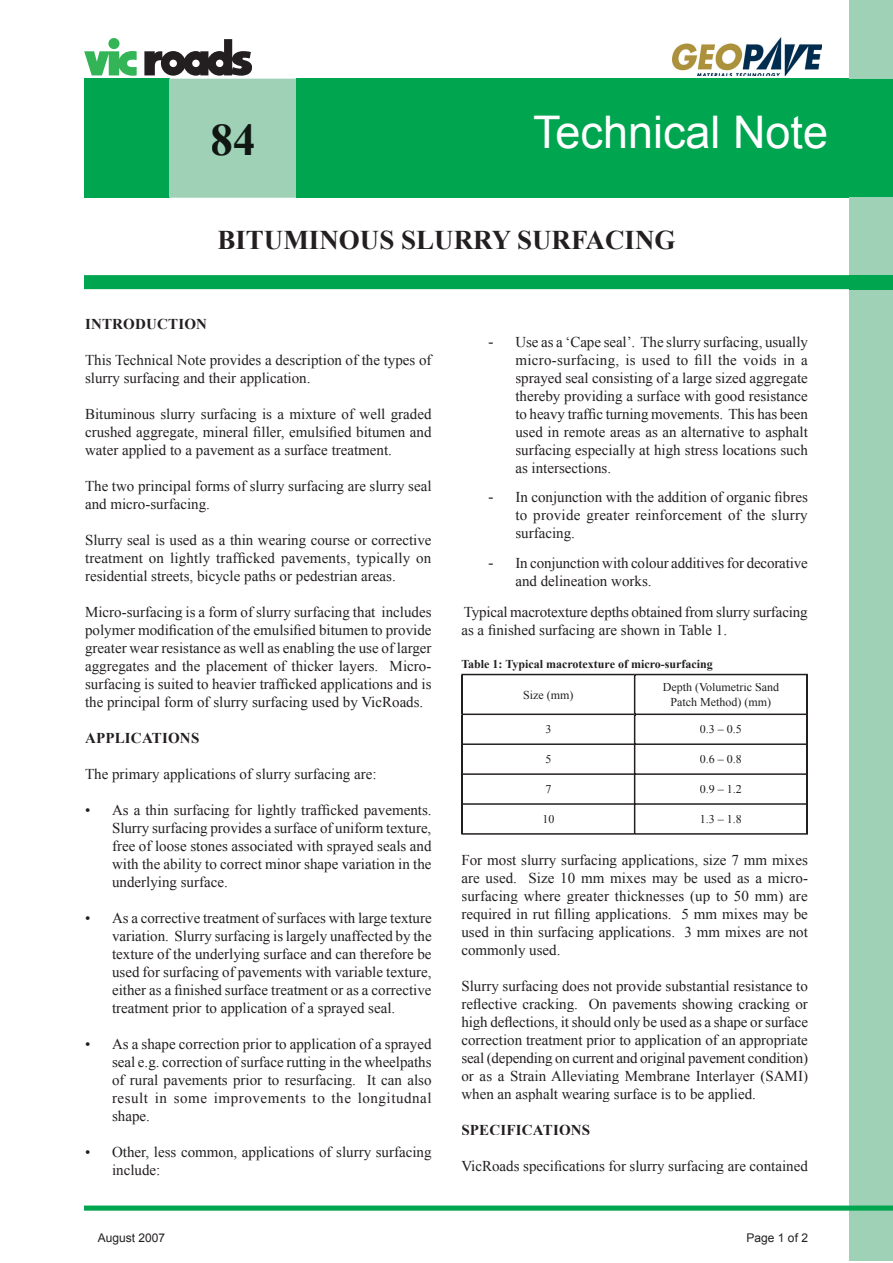
<style>
.page{position:relative;width:893px;height:1263px;background:#fff}
.page>*{position:absolute;margin:0;border:0;box-sizing:border-box;transform-origin:0 0}
.t1{font:45px "Arial";color:#fff}
.t2{font:700 45px "Times New Roman";color:#101612}
.t3{font:700 27px "Times New Roman";color:#231f20}
.t4{font:15px/18px "Times New Roman";color:#231f20;text-align:justify}
.t5{font:700 15px "Times New Roman";letter-spacing:.015em;color:#231f20}
.t6{font:15px "Arial";color:#231f20}
.t7{font:12px/14.4px "Times New Roman";color:#231f20;text-align:center}
.t8{font:700 12px "Times New Roman";color:#231f20}
.t9{font:12px "Arial";color:#231f20}
</style>
<div class="page">
<div style="left:84px;top:79px;width:85px;height:119px;background:#00a550"></div>
<div style="left:297px;top:79px;width:596px;height:119px;background:#00a550"></div>
<svg style="left:84px;top:275px;width:765px;height:14px;background:#02a551"></svg>
<div style="left:849px;top:198px;width:44px;height:1063px;background:#9ed1b5"></div>
<svg style="left:84px;top:1205px;width:809px;height:5px;background:#1bae62"></svg>
<div style="left:849px;top:0;width:44px;height:79px;background:#9ed1b5"></div>
<div style="left:849px;top:275px;width:44px;height:14px;background:#00a550"></div>
<img style="left:673px;top:38px;width:148px;height:38px">
<svg style="left:84px;top:51px;width:53px;height:25px"></svg>
<div style="left:108px;top:38px;width:12px;height:11px;background:#32b457;border-radius:50%"></div>
<svg style="left:144px;top:39px;width:153px;height:159px"></svg>
<div style="left:212px;top:124px;width:42px;height:31px;background:#9ed1b5"></div>
<svg style="left:461px;top:674px;width:347px;height:161px"></svg>
<h1 class="t2" style="left:211px;top:108px;width:46px">84</h1>
<h1 class="t1" style="left:533px;top:102px;width:297px">Technical Note</h1>
<h2 class="t3" style="left:217px;top:221px;width:460px">BITUMINOUS SLURRY SURFACING</h2>
<p class="t5" style="left:85px;top:314px;width:124px">INTRODUCTION</p>
<p class="t4" style="left:85px;top:351px;width:348px">This Technical Note provides a description of the types of slurry surfacing and their application.</p>
<p class="t4" style="left:85px;top:405px;width:348px">Bituminous slurry surfacing is a mixture of well graded crushed aggregate, mineral filler, emulsified bitumen and water applied to a pavement as a surface treatment.</p>
<p class="t4" style="left:85px;top:477px;width:348px">The two principal forms of slurry surfacing are slurry seal and micro-surfacing.</p>
<p class="t4" style="left:85px;top:531px;width:348px">Slurry seal is used as a thin wearing course or corrective treatment on lightly trafficked pavements, typically on residential streets, bicycle paths or pedestrian areas.</p>
<p class="t4" style="left:85px;top:603px;width:348px">Micro-surfacing is a form of slurry surfacing that includes polymer modification of the emulsified bitumen to provide greater wear resistance as well as enabling the use of larger aggregates and the placement of thicker layers. Micro&shy;surfacing is suited to heavier trafficked applications and is the principal form of slurry surfacing used by VicRoads.</p>
<p class="t5" style="left:85px;top:728px;width:116px">APPLICATIONS</p>
<p class="t4" style="left:85px;top:765px;width:293px">The primary applications of slurry surfacing are:</p>
<p class="t4" style="left:112px;top:801px;width:321px">As a thin surfacing for lightly trafficked pavements.<br>Slurry surfacing provides a surface of uniform texture, free of loose stones associated with sprayed seals and with the ability to correct minor shape variation in the underlying surface.</p>
<p class="t4" style="left:112px;top:909px;width:321px">As a corrective treatment of surfaces with large texture variation. Slurry surfacing is largely unaffected by the texture of the underlying surface and can therefore be used for surfacing of pavements with variable texture, either as a finished surface treatment or as a corrective treatment prior to application of a sprayed seal.</p>
<p class="t4" style="left:112px;top:1035px;width:321px">As a shape correction prior to application of a sprayed seal e.g. correction of surface rutting in the wheelpaths of rural pavements prior to resurfacing. It can also result in some improvements to the longitudnal shape.</p>
<p class="t4" style="left:112px;top:1143px;width:321px">Other, less common, applications of slurry surfacing include:</p>
<p class="t4" style="left:85px;top:801px;width:7px">•</p>
<p class="t4" style="left:85px;top:909px;width:7px">•</p>
<p class="t4" style="left:85px;top:1035px;width:7px">•</p>
<p class="t4" style="left:85px;top:1143px;width:7px">•</p>
<p class="t4" style="left:515px;top:333px;width:294px">Use as a ‘Cape seal’. The slurry surfacing, usually micro-surfacing, is used to fill the voids in a sprayed seal consisting of a large sized aggregate thereby providing a surface with good resistance to heavy traffic turning movements. This has been used in remote areas as an alternative to asphalt surfacing especially at high stress locations such as intersections.</p>
<p class="t4" style="left:515px;top:488px;width:294px">In conjunction with the addition of organic fibres to provide greater reinforcement of the slurry surfacing.</p>
<p class="t4" style="left:515px;top:554px;width:294px">In conjunction with colour additives for decorative and delineation works.</p>
<p class="t4" style="left:461px;top:603px;width:348px">Typical macrotexture depths obtained from slurry surfacing as a finished surfacing are shown in Table 1.</p>
<p class="t8" style="left:461px;top:655px;width:253px">Table 1: Typical macrotexture of micro-surfacing</p>
<p class="t7" style="left:523px;top:687px;width:52px">Size (mm)</p>
<p class="t7" style="left:663px;top:680px;width:118px">Depth (Volumetric Sand<br>Patch Method) (mm)</p>
<p class="t7" style="left:545px;top:722px;width:7px">3</p>
<p class="t7" style="left:700px;top:722px;width:43px">0.3 – 0.5</p>
<p class="t7" style="left:545px;top:752px;width:7px">5</p>
<p class="t7" style="left:700px;top:752px;width:43px">0.6 – 0.8</p>
<p class="t7" style="left:545px;top:782px;width:7px">7</p>
<p class="t7" style="left:700px;top:782px;width:43px">0.9 – 1.2</p>
<p class="t7" style="left:542px;top:812px;width:13px">10</p>
<p class="t7" style="left:700px;top:812px;width:43px">1.3 – 1.8</p>
<p class="t4" style="left:461px;top:850px;width:348px">For most slurry surfacing applications, size 7 mm mixes are used. Size 10 mm mixes may be used as a micro&shy;surfacing where greater thicknesses (up to 50 mm) are required in rut filling applications. 5 mm mixes may be used in thin surfacing applications. 3 mm mixes are not commonly used.</p>
<p class="t4" style="left:461px;top:976px;width:348px">Slurry surfacing does not provide substantial resistance to reflective cracking. On pavements showing cracking or high deflections, it should only be used as a shape or surface correction treatment prior to application of an appropriate seal (depending on current and original pavement condition) or as a Strain Alleviating Membrane Interlayer (SAMI) when an asphalt wearing surface is to be applied.</p>
<p class="t5" style="left:461px;top:1119px;width:130px">SPECIFICATIONS</p>
<p class="t4" style="left:461px;top:1156px;width:348px">VicRoads specifications for slurry surfacing are contained</p>
<p class="t6" style="left:488px;top:332px;width:6px">-</p>
<p class="t6" style="left:488px;top:487px;width:6px">-</p>
<p class="t6" style="left:488px;top:553px;width:6px">-</p>
<p class="t9" style="left:98px;top:1230px;width:69px">August 2007</p>
<p class="t9" style="left:747px;top:1230px;width:63px">Page 1 of 2</p>
</div>
